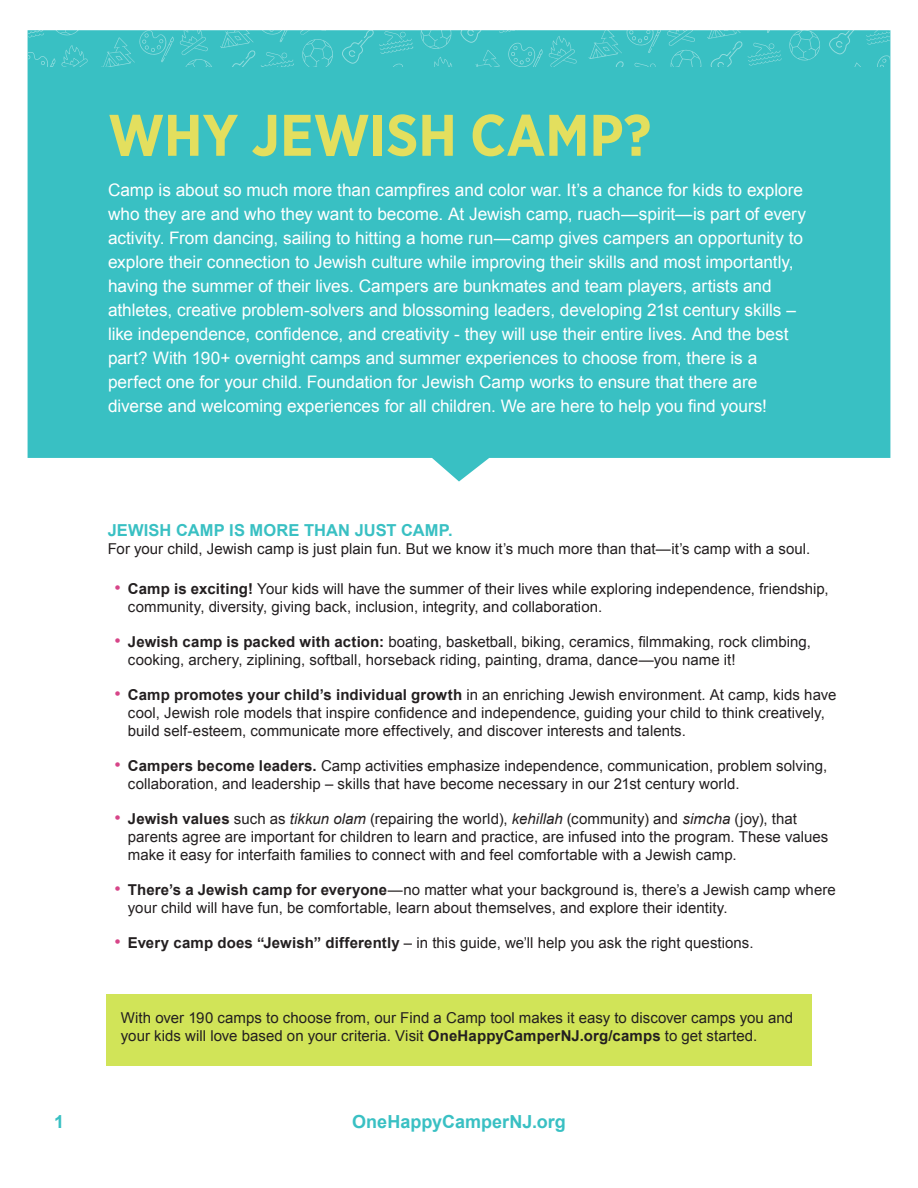
<style>
.page{position:relative;width:918px;height:1188px;background:#fff}
.page>*{position:absolute;margin:0;border:0;box-sizing:border-box;transform-origin:0 0}
.t1{font:700 58.5px "Gotham Narrow";color:#e3df5e}
.t2{font:700 18px "Arial";color:#39c0c3}
.t3{font:17.25px/24px "Arial";letter-spacing:-.005em;color:#fff}
.t4{font:700 16.5px "Arial";letter-spacing:.005em;color:#39c0c3}
.t5{font:15px/18px "Arial";letter-spacing:.005em;color:#231f20}
.s1{font-size:18px;color:#d74588}
.s2{font-weight:700}
.s3{font-style:italic}
</style>
<div class="page">
<div style="left:28px;top:30px;width:862px;height:452px;background:#39c0c3"></div>
<div style="left:106px;top:994px;width:706px;height:72px;background:#d1e458"></div>
<svg style="left:28px;top:31px;width:62px;height:35px"></svg>
<svg style="left:102px;top:31px;width:72px;height:35px"></svg>
<svg style="left:180px;top:31px;width:155px;height:35px"></svg>
<svg style="left:549px;top:36px;width:28px;height:30px"></svg>
<svg style="left:342px;top:31px;width:201px;height:35px"></svg>
<svg style="left:589px;top:31px;width:72px;height:35px"></svg>
<svg style="left:667px;top:31px;width:155px;height:35px"></svg>
<svg style="left:829px;top:31px;width:61px;height:35px"></svg>
<p class="t1" style="left:108px;top:98px;width:545px">WHY JEWISH CAMP?</p>
<p class="t3" style="left:108px;top:179px;width:700px">Camp is about so much more than campfires and color war. It’s a chance for kids to explore who they are and who they want to become. At Jewish camp, ruach—spirit—is part of every activity. From dancing, sailing to hitting a home run—camp gives campers an opportunity to explore their connection to Jewish culture while improving their skills and most importantly, having the summer of their lives. Campers are bunkmates and team players, artists and athletes, creative problem-solvers and blossoming leaders, developing 21st century skills – like independence, confidence, and creativity - they will use their entire lives. And the best part? With 190+ overnight camps and summer experiences to choose from, there is a perfect one for your child. Foundation for Jewish Camp works to ensure that there are diverse and welcoming experiences for all children. We are here to help you find yours!</p>
<p class="t4" style="left:108px;top:520px;width:346px">JEWISH CAMP IS MORE THAN JUST CAMP.</p>
<p class="t5" style="left:108px;top:540px;width:704px">For your child, Jewish camp is just plain fun. But we know it’s much more than that—it’s camp with a soul.</p>
<p class="t5" style="left:128px;top:580px;width:702px;text-indent:-14px"><span class="s1">•</span> <span class="s2">Camp is exciting!</span> Your kids will have the summer of their lives while exploring independence, friendship, community, diversity, giving back, inclusion, integrity, and collaboration.</p>
<p class="t5" style="left:128px;top:633px;width:684px;text-indent:-14px"><span class="s1">•</span> <span class="s2">Jewish camp is packed with action:</span> boating, basketball, biking, ceramics, filmmaking, rock climbing, cooking, archery, ziplining, softball, horseback riding, painting, drama, dance—you name it!</p>
<p class="t5" style="left:128px;top:686px;width:710px;text-indent:-14px"><span class="s1">•</span> <span class="s2">Camp promotes your child’s individual growth</span> in an enriching Jewish environment. At camp, kids have cool, Jewish role models that inspire confidence and independence, guiding your child to think creatively, build self-esteem, communicate more effectively, and discover interests and talents.</p>
<p class="t5" style="left:128px;top:757px;width:701px;text-indent:-14px"><span class="s1">•</span> <span class="s2">Campers become leaders.</span> Camp activities emphasize independence, communication, problem solving, collaboration, and leadership – skills that have become necessary in our 21st century world.</p>
<p class="t5" style="left:128px;top:810px;width:702px;text-indent:-14px"><span class="s1">•</span> <span class="s2">Jewish values</span> such as <span class="s3">tikkun olam</span> (repairing the world), <span class="s3">kehillah</span> (community) and <span class="s3">simcha</span> (joy), that parents agree are important for children to learn and practice, are infused into the program. These values make it easy for interfaith families to connect with and feel comfortable with a Jewish camp.</p>
<p class="t5" style="left:128px;top:881px;width:709px;text-indent:-14px"><span class="s1">•</span> <span class="s2">There’s a Jewish camp for everyone</span>—no matter what your background is, there’s a Jewish camp where your child will have fun, be comfortable, learn about themselves, and explore their identity.</p>
<p class="t5" style="left:114px;top:934px;width:641px"><span class="s1">•</span> <span class="s2">Every camp does “Jewish” differently</span> – in this guide, we’ll help you ask the right questions.</p>
<p class="t5" style="left:121px;top:1008px;width:674px">With over 190 camps to choose from, our Find a Camp tool makes it easy to discover camps you and your kids will love based on your criteria. Visit <span class="s2">OneHappyCamperNJ.org/camps</span> to get started.</p>
<p class="t2" style="left:54px;top:1110px;width:12px">1</p>
<p class="t2" style="left:352px;top:1110px;width:215px">OneHappyCamperNJ.org</p>
</div>
